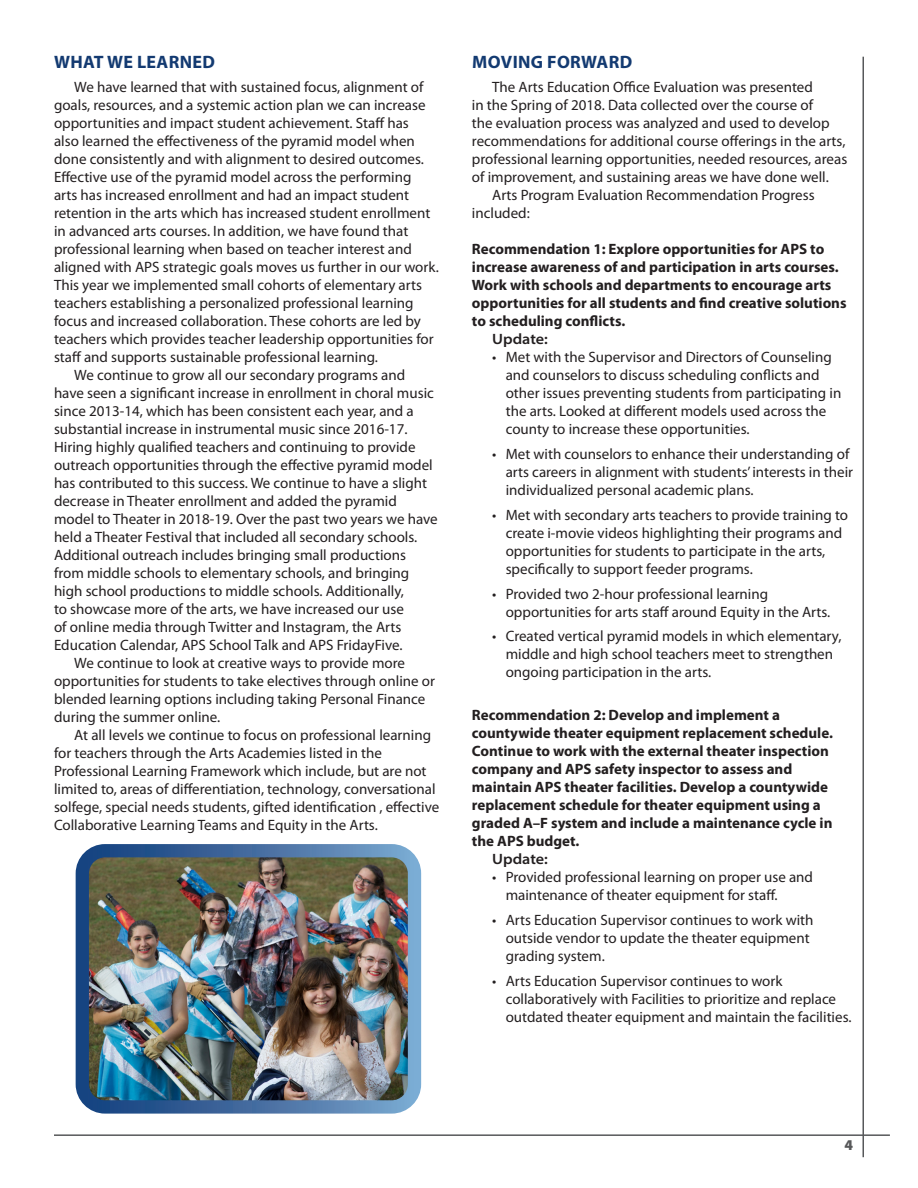
<style>
.page{position:relative;width:918px;height:1188px;background:#fff}
.page>*{position:absolute;margin:0;border:0;box-sizing:border-box;transform-origin:0 0}
.header-color{font:700 18px "Myriad Pro";letter-spacing:.02em;color:#133a71}
.t1{font:15px/18px "Myriad Pro";color:#231f20}
.t2{font:700 15px/18px "Myriad Pro";color:#231f20}
.t3{font:600 semi-expanded 15px "Myriad Pro";color:#231f20}
.t4{font:900 15px "Myriad Pro";color:#57585a}
</style>
<div class="page">
<hr style="left:862px;top:57px;width:2px;height:1100px;background:#57585a">
<hr style="left:54px;top:1134px;width:836px;height:2px;background:#57585a">
<img style="left:90px;top:858px;width:317px;height:242px">
<div style="left:76px;top:844px;width:345px;height:270px;border:13px solid #fff;border-radius:23px"></div>
<p class="header-color" style="left:54px;top:50px;width:162px">WHAT WE LEARNED</p>
<p class="t1" style="left:54px;top:78px;width:386px;text-indent:20px">We have learned that with sustained focus, alignment of goals, resources, and a systemic action plan we can increase opportunities and impact student achievement. Staff has<br>also learned the effectiveness of the pyramid model when done consistently and with alignment to desired outcomes.<br>Effective use of the pyramid model across the performing<br>arts has increased enrollment and had an impact student retention in the arts which has increased student enrollment in advanced arts courses. In addition, we have found that professional learning when based on teacher interest and aligned with APS strategic goals moves us further in our work.<br>This year we implemented small cohorts of elementary arts teachers establishing a personalized professional learning focus and increased collaboration. These cohorts are led by teachers which provides teacher leadership opportunities for staff and supports sustainable professional learning.</p>
<p class="t1" style="left:54px;top:366px;width:385px;text-indent:20px">We continue to grow all our secondary programs and have seen a significant increase in enrollment in choral music since 2013-14, which has been consistent each year, and a substantial increase in instrumental music since 2016-17.<br>Hiring highly qualified teachers and continuing to provide outreach opportunities through the effective pyramid model has contributed to this success. We continue to have a slight decrease in Theater enrollment and added the pyramid model to Theater in 2018-19. Over the past two years we have held a Theater Festival that included all secondary schools.<br>Additional outreach includes bringing small productions from middle schools to elementary schools, and bringing high school productions to middle schools. Additionally,<br>to showcase more of the arts, we have increased our use<br>of online media through Twitter and Instagram, the Arts Education Calendar, APS School Talk and APS FridayFive.</p>
<p class="t1" style="left:54px;top:654px;width:383px;text-indent:20px">We continue to look at creative ways to provide more opportunities for students to take electives through online or blended learning options including taking Personal Finance during the summer online.</p>
<p class="t1" style="left:54px;top:726px;width:387px;text-indent:20px">At all levels we continue to focus on professional learning for teachers through the Arts Academies listed in the Professional Learning Framework which include, but are not limited to, areas of differentiation, technology, conversational solfege, special needs students, gifted identification , effective Collaborative Learning Teams and Equity in the Arts.</p>
<p class="header-color" style="left:472px;top:50px;width:162px">MOVING FORWARD</p>
<p class="t1" style="left:472px;top:78px;width:377px;text-indent:20px">The Arts Education Office Evaluation was presented<br>in the Spring of 2018. Data collected over the course of<br>the evaluation process was analyzed and used to develop recommendations for additional course offerings in the arts, professional learning opportunities, needed resources, areas of improvement, and sustaining areas we have done well.</p>
<p class="t1" style="left:472px;top:186px;width:344px;text-indent:20px">Arts Program Evaluation Recommendation Progress included:</p>
<p class="t2" style="left:472px;top:240px;width:376px">Recommendation 1: Explore opportunities for APS to increase awareness of and participation in arts courses.<br>Work with schools and departments to encourage arts opportunities for all students and find creative solutions to scheduling conflicts.</p>
<p class="t3" style="left:492px;top:330px;width:57px">Update:</p>
<p class="t1" style="left:506px;top:348px;width:337px;text-indent:-14px">• Met with the Supervisor and Directors of Counseling and counselors to discuss scheduling conflicts and other issues preventing students from participating in the arts. Looked at different models used across the county to increase these opportunities.</p>
<p class="t1" style="left:506px;top:445px;width:349px;text-indent:-14px">• Met with counselors to enhance their understanding of arts careers in alignment with students’ interests in their individualized personal academic plans.</p>
<p class="t1" style="left:506px;top:505px;width:344px;text-indent:-14px">• Met with secondary arts teachers to provide training to create i-movie videos highlighting their programs and opportunities for students to participate in the arts, specifically to support feeder programs.</p>
<p class="t1" style="left:506px;top:584px;width:326px;text-indent:-14px">• Provided two 2-hour professional learning opportunities for arts staff around Equity in the Arts.</p>
<p class="t1" style="left:506px;top:627px;width:337px;text-indent:-14px">• Created vertical pyramid models in which elementary, middle and high school teachers meet to strengthen ongoing participation in the arts.</p>
<p class="t2" style="left:472px;top:705px;width:363px">Recommendation 2: Develop and implement a countywide theater equipment replacement schedule.<br>Continue to work with the external theater inspection company and APS safety inspector to assess and maintain APS theater facilities. Develop a countywide replacement schedule for theater equipment using a graded A–F system and include a maintenance cycle in the APS budget.</p>
<p class="t3" style="left:492px;top:849px;width:57px">Update:</p>
<p class="t1" style="left:506px;top:868px;width:309px;text-indent:-14px">• Provided professional learning on proper use and maintenance of theater equipment for staff.</p>
<p class="t1" style="left:506px;top:910px;width:309px;text-indent:-14px">• Arts Education Supervisor continues to work with outside vendor to update the theater equipment grading system.</p>
<p class="t1" style="left:506px;top:971px;width:347px;text-indent:-14px">• Arts Education Supervisor continues to work collaboratively with Facilities to prioritize and replace outdated theater equipment and maintain the facilities.</p>
<p class="t4" style="left:845px;top:1134px;width:10px">4</p>
</div>
